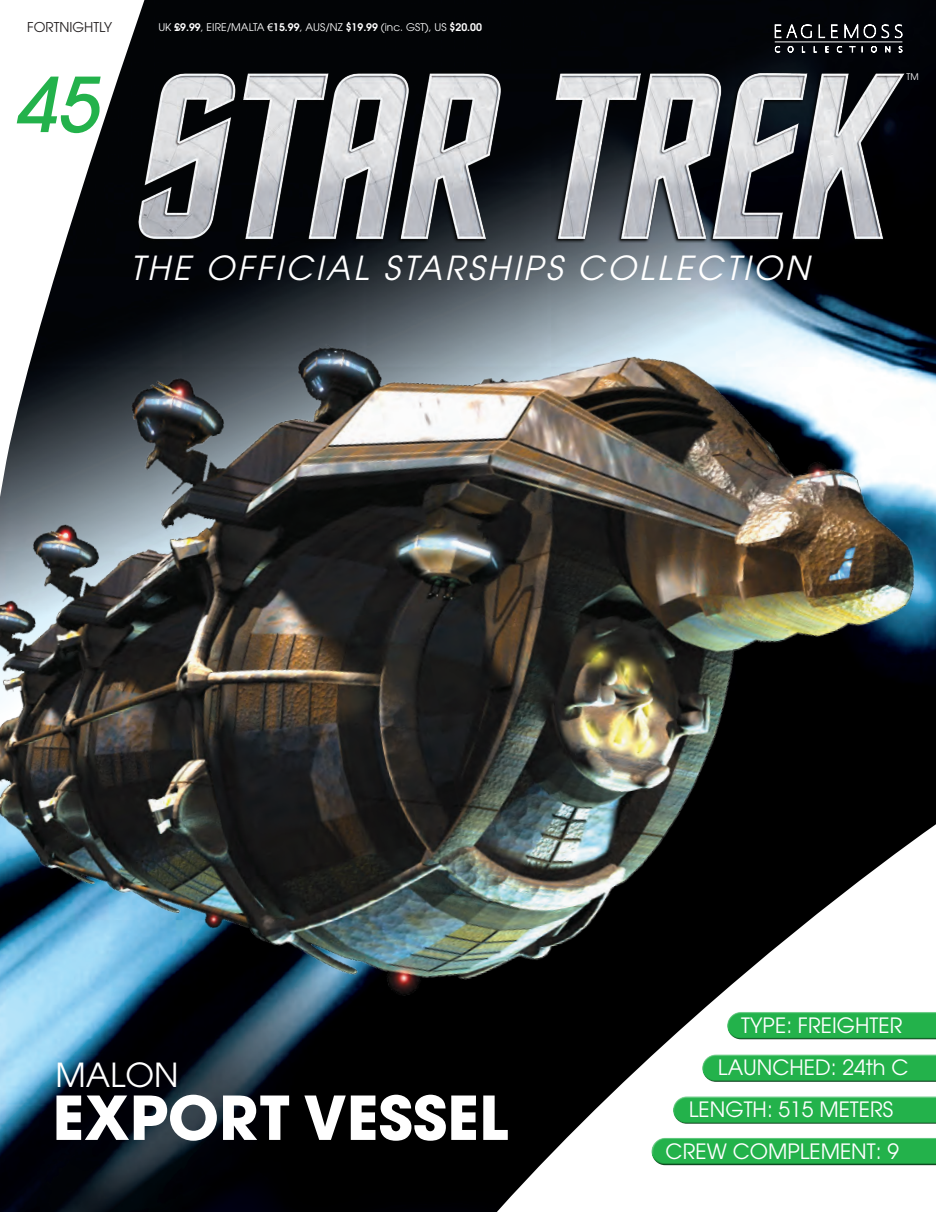
<style>
.page{position:relative;width:936px;height:1212px;background:#fff}
.page>*{position:absolute;margin:0;border:0;box-sizing:border-box;transform-origin:0 0}
.t1{font:italic 500 75px "Avant Garde LT";color:#23b24b}
.t2{font:700 60px "Avant Garde";color:#fff}
.t3{font:italic 33px "Avant Garde LT";letter-spacing:.09em;color:#fff}
.t4{font:33px "Avant Garde";color:#fff}
.t5{font:21px "Avant Garde";color:#fff}
.t6{font:13.5px "Avant Garde";color:#231f20}
.t7{font:10.5px "Avant Garde";color:#fff}
.t8{font:9px "Avant Garde";color:#fff}
.s1{font-weight:600}
.s2{font-family:"Arial"}
</style>
<div class="page">
<div style="left:0;top:0;width:935px;height:1212px;background:#020406"></div>
<svg style="left:88px;top:1152px;width:847px;height:60px"></svg>
<svg style="left:0;top:0;width:178px;height:125px"></svg>
<div style="left:651px;top:1142px;width:284px;height:24px;background:#231f20;opacity:.75"></div>
<svg style="left:774px;top:22px;width:37px;height:16px"></svg>
<svg style="left:818px;top:24px;width:19px;height:14px"></svg>
<svg style="left:844px;top:23px;width:58px;height:16px"></svg>
<svg style="left:774px;top:46px;width:6px;height:3px"></svg>
<svg style="left:787px;top:46px;width:7px;height:3px"></svg>
<svg style="left:801px;top:46px;width:4px;height:3px"></svg>
<svg style="left:813px;top:46px;width:4px;height:3px"></svg>
<svg style="left:824px;top:46px;width:5px;height:3px"></svg>
<svg style="left:836px;top:46px;width:6px;height:3px"></svg>
<svg style="left:848px;top:46px;width:15px;height:3px"></svg>
<svg style="left:870px;top:46px;width:7px;height:3px"></svg>
<svg style="left:884px;top:46px;width:6px;height:3px"></svg>
<svg style="left:898px;top:46px;width:4px;height:3px"></svg>
<hr style="left:774px;top:42px;width:128px;height:1px;background:#fff">
<img style="left:123px;top:49px;width:792px;height:76px">
<img style="left:0;top:125px;width:935px;height:1027px">
<p class="t6" style="left:27px;top:19px;width:87px">FORTNIGHTLY</p>
<p class="t7" style="left:158px;top:21px;width:325px">UK <span class="s1">£9.99</span>, EIRE/MALTA <span class="s2">€</span><span class="s1">15.99</span>, AUS/NZ <span class="s1">$19.99</span> (inc. GST), US <span class="s1">$20.00</span></p>
<h1 class="t1" style="left:14px;top:58px;width:85px">45</h1>
<h3 class="t3" style="left:130px;top:249px;width:680px">THE OFFICIAL STARSHIPS COLLECTION</h3>
<p class="t8" style="left:906px;top:72px;width:14px">TM</p>
<h3 class="t4" style="left:55px;top:1056px;width:125px">MALON</h3>
<h2 class="t2" style="left:52px;top:1079px;width:457px">EXPORT VESSEL</h2>
<p class="t5" style="left:741px;top:1013px;width:163px">TYPE: FREIGHTER</p>
<p class="t5" style="left:718px;top:1055px;width:192px">LAUNCHED: 24th C</p>
<p class="t5" style="left:688px;top:1097px;width:206px">LENGTH: 515 METERS</p>
<p class="t5" style="left:665px;top:1139px;width:235px">CREW COMPLEMENT: 9</p>
</div>
